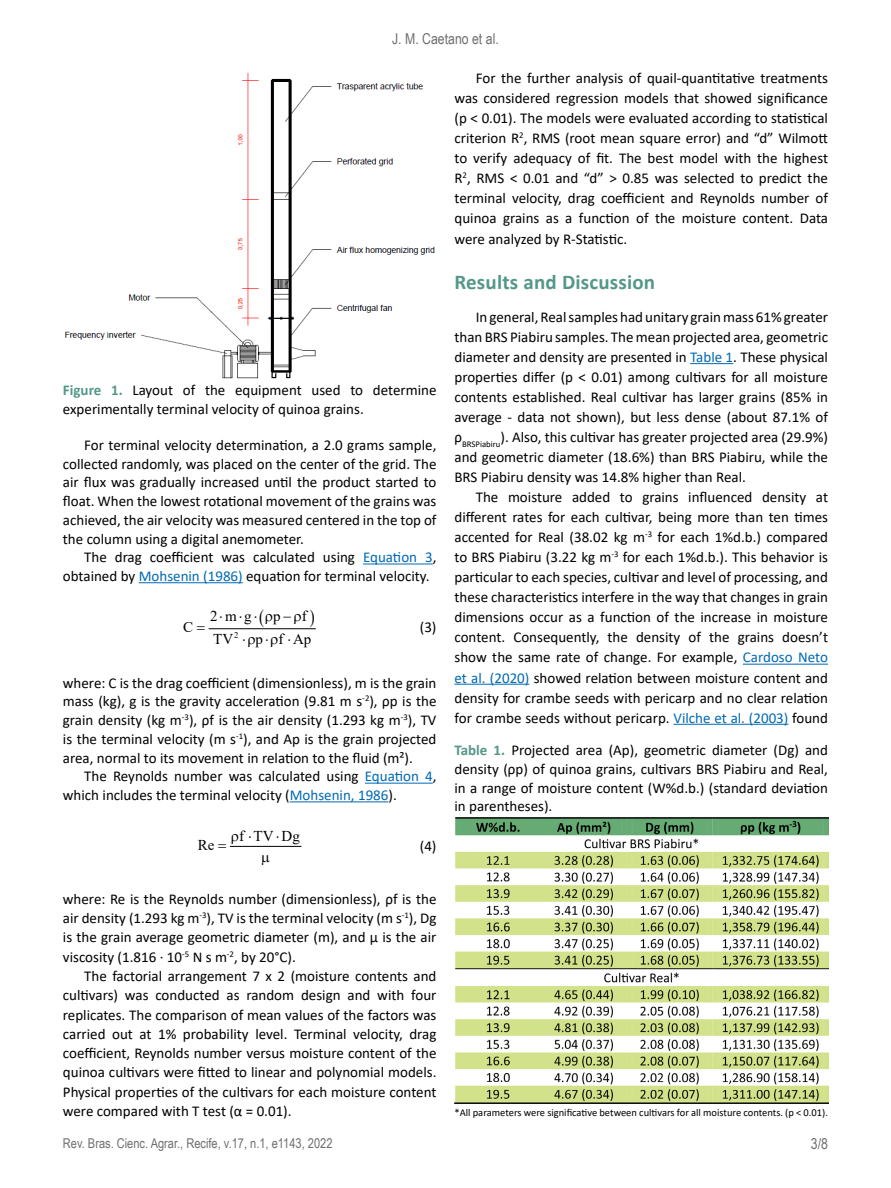
<style>
.page{position:relative;width:891px;height:1188px;background:#fff}
.page>*{position:absolute;margin:0;border:0;box-sizing:border-box;transform-origin:0 0}
.t1{font:700 21px "Calibri";letter-spacing:.01em;color:#549788}
.t2{font:15px/20.1px "Calibri";color:#000;text-align:justify}
.t3{font:15px "Times New Roman";letter-spacing:.015em;color:#000}
.t4{font:15px "Arial Narrow";color:#706f6f}
.t5{font:15px/23px "Symbol";color:#000}
.t6{font:13.5px "Arial Narrow";color:#706f6f}
.t7{font:10.5px "Calibri";color:#000}
.t8{font:8.7px "Times New Roman";color:#000}
.s1{font-weight:700;color:#549788}
.s2{color:#0069b4}
</style>
<div class="page">
<hr style="left:363px;top:564px;width:70px;height:1px;background:#0069b4">
<hr style="left:139px;top:582px;width:104px;height:1px;background:#0069b4">
<hr style="left:690px;top:363px;width:43px;height:1px;background:#0069b4">
<hr style="left:743px;top:664px;width:85px;height:1px;background:#0069b4">
<hr style="left:454px;top:684px;width:75px;height:1px;background:#0069b4">
<hr style="left:674px;top:724px;width:114px;height:1px;background:#0069b4">
<hr style="left:365px;top:783px;width:68px;height:1px;background:#0069b4">
<hr style="left:290px;top:801px;width:98px;height:1px;background:#0069b4">
<img style="left:454px;top:818px;width:374px;height:286px">
<hr style="left:209px;top:628px;width:106px;height:1px;background:#000">
<hr style="left:230px;top:846px;width:71px;height:1px;background:#000">
<img style="left:65px;top:72px;width:370px;height:307px">
<p class="t4" style="left:392px;top:28px;width:108px">J. M. Caetano et al.</p>
<p class="t2" style="left:63px;top:381px;width:375px;line-height:18.8px"><span class="s1">Figure 1.</span> Layout of the equipment used to determine experimentally terminal velocity of quinoa grains.</p>
<p class="t2" style="left:63px;top:435px;width:375px;line-height:18.8px;text-indent:21px">For terminal velocity determination, a 2.0 grams sample, collected randomly, was placed on the center of the grid. The air flux was gradually increased until the product started to float. When the lowest rotational movement of the grains was achieved, the air velocity was measured centered in the top of the column using a digital anemometer.</p>
<p class="t2" style="left:63px;top:548px;width:375px;line-height:18.8px;text-indent:21px">The drag coefficient was calculated using <span class="s2">Equation 3</span>, obtained by <span class="s2">Mohsenin (1986)</span> equation for terminal velocity.</p>
<p class="t3" style="left:183px;top:617px;width:12px">C</p>
<p class="t3" style="left:210px;top:606px;width:43px">2mg</p>
<p class="t3" style="left:273px;top:606px;width:20px">p−</p>
<p class="t3" style="left:302px;top:606px;width:6px">f</p>
<p class="t5" style="left:242px;top:604px;width:17px;text-indent:-23px">⋅ ⋅⋅ ⋅</p>
<p class="t2" style="left:420px;top:617px;width:18px">(3)</p>
<p class="t8" style="left:234px;top:629px;width:6px">2</p>
<p class="t3" style="left:213px;top:629px;width:22px">TV</p>
<p class="t3" style="left:256px;top:629px;width:57px">p fAp</p>
<p class="t2" style="left:63px;top:673px;width:375px;line-height:18.8px">where: C is the drag coefficient (dimensionless), m is the grain mass (kg), g is the gravity acceleration (9.81 m s<sup>-2</sup>), ρp is the grain density (kg m<sup>-3</sup>), ρf is the air density (1.293 kg m<sup>-3</sup>), TV is the terminal velocity (m s<sup>-1</sup>), and Ap is the grain projected area, normal to its movement in relation to the fluid (m²).</p>
<p class="t2" style="left:63px;top:767px;width:375px;line-height:18.8px;text-indent:21px">The Reynolds number was calculated using <span class="s2">Equation 4</span>, which includes the terminal velocity (<span class="s2">Mohsenin, 1986</span>).</p>
<p class="t3" style="left:239px;top:825px;width:62px">f TV Dg</p>
<p class="t3" style="left:198px;top:835px;width:18px">Re</p>
<p class="t2" style="left:420px;top:836px;width:18px">(4)</p>
<p class="t2" style="left:63px;top:889px;width:375px;line-height:19.4px">where: Re is the Reynolds number (dimensionless), ρf is the air density (1.293 kg m<sup>-3</sup>), TV is the terminal velocity (m s<sup>-1</sup>), Dg is the grain average geometric diameter (m), and µ is the air viscosity (1.816 ∙ 10<sup>-5</sup> N s m<sup>-2</sup>, by 20°C).</p>
<p class="t2" style="left:63px;top:966px;width:375px;line-height:19.4px;text-indent:21px">The factorial arrangement 7 x 2 (moisture contents and cultivars) was conducted as random design and with four replicates. The comparison of mean values of the factors was carried out at 1% probability level. Terminal velocity, drag coefficient, Reynolds number versus moisture content of the quinoa cultivars were fitted to linear and polynomial models.<br>Physical properties of the cultivars for each moisture content were compared with T test (α = 0.01).</p>
<p class="t2" style="left:454px;top:68px;width:375px;text-indent:21px">For the further analysis of quail-quantitative treatments was considered regression models that showed significance (p &lt; 0.01). The models were evaluated according to statistical criterion R<sup>2</sup>, RMS (root mean square error) and “d” Wilmott to verify adequacy of fit. The best model with the highest R<sup>2</sup>, RMS &lt; 0.01 and “d” &gt; 0.85 was selected to predict the terminal velocity, drag coefficient and Reynolds number of quinoa grains as a function of the moisture content. Data were analyzed by R-Statistic.</p>
<h1 class="t1" style="left:454px;top:267px;width:202px">Results and Discussion</h1>
<p class="t2" style="left:454px;top:306px;width:375px;text-indent:21px">In general, Real samples had unitary grain mass 61% greater than BRS Piabiru samples. The mean projected area, geometric diameter and density are presented in <span class="s2">Table 1</span>. These physical properties differ (p &lt; 0.01) among cultivars for all moisture contents established. Real cultivar has larger grains (85% in average - data not shown), but less dense (about 87.1% of ρ<sub>BRSPiabiru</sub>). Also, this cultivar has greater projected area (29.9%) and geometric diameter (18.6%) than BRS Piabiru, while the BRS Piabiru density was 14.8% higher than Real.</p>
<p class="t2" style="left:454px;top:487px;width:375px;text-indent:21px">The moisture added to grains influenced density at different rates for each cultivar, being more than ten times accented for Real (38.02 kg m<sup>-3</sup> for each 1%d.b.) compared to BRS Piabiru (3.22 kg m<sup>-3</sup> for each 1%d.b.). This behavior is particular to each species, cultivar and level of processing, and these characteristics interfere in the way that changes in grain dimensions occur as a function of the increase in moisture content. Consequently, the density of the grains doesn’t show the same rate of change. For example, <span class="s2">Cardoso Neto et al. (2020)</span> showed relation between moisture content and density for crambe seeds with pericarp and no clear relation for crambe seeds without pericarp. <span class="s2">Vilche et al. (2003)</span> found</p>
<p class="t2" style="left:454px;top:740px;width:375px;line-height:18.8px"><span class="s1">Table 1.</span> Projected area (Ap), geometric diameter (Dg) and density (ρp) of quinoa grains, cultivars BRS Piabiru and Real, in a range of moisture content (W%d.b.) (standard deviation in parentheses).</p>
<p class="t7" style="left:454px;top:1105px;width:375px">*All parameters were significative between cultivars for all moisture contents. (p &lt; 0.01).</p>
<p class="t6" style="left:63px;top:1134px;width:271px">Rev. Bras. Cienc. Agrar., Recife, v.17, n.1, e1143, 2022</p>
<p class="t4" style="left:811px;top:1133px;width:19px">3/8</p>
</div>
